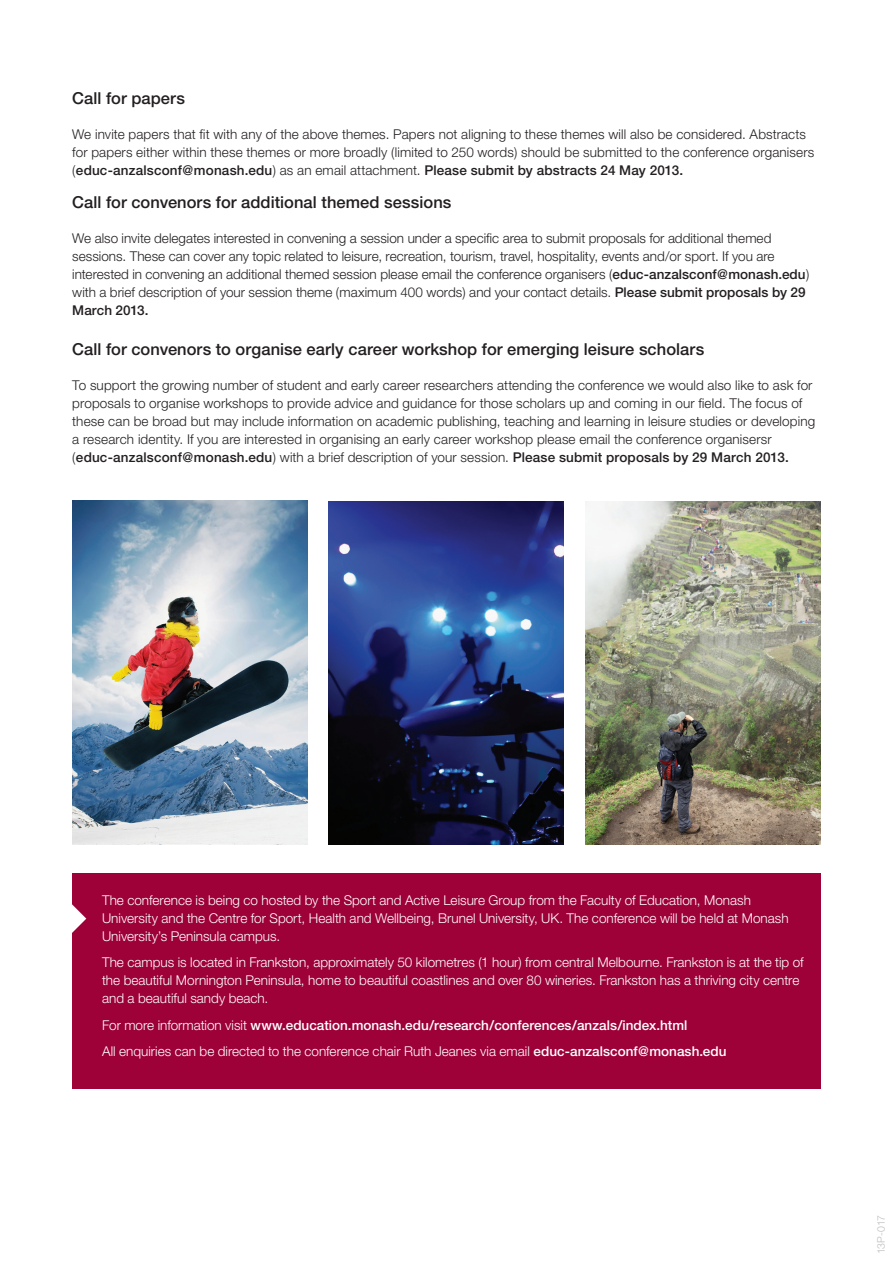
<style>
.page{position:relative;width:893px;height:1263px;background:#fff}
.page>*{position:absolute;margin:0;border:0;box-sizing:border-box;transform-origin:0 0}
.t1{font:500 16.5px "Helvetica Neue";letter-spacing:.005em;color:#231f20}
.t2{font:300 13.5px/18px "Helvetica Neue";letter-spacing:.005em;color:#231f20}
.t3{font:300 13.5px/18px "Helvetica Neue";color:#fff}
.t4{font:500 13.5px/26.5px "Helvetica Neue";color:#fff}
.t5{font:300 10.5px "Helvetica Neue";letter-spacing:-.02em;color:#bcbdc0}
.s1{font-weight:500}
.s2{font-weight:300}
</style>
<div class="page">
<div style="left:72px;top:873px;width:749px;height:216px;background:#9d0138"></div>
<svg style="left:72px;top:904px;width:14px;height:29px"></svg>
<img style="left:72px;top:501px;width:235px;height:343px">
<img style="left:586px;top:501px;width:235px;height:343px">
<img style="left:328px;top:501px;width:235px;height:343px">
<p class="t1" style="left:72px;top:89px;width:114px">Call for papers</p>
<p class="t2" style="left:72px;top:125px;width:743px">We invite papers that fit with any of the above themes. Papers not aligning to these themes will also be considered. Abstracts for papers either within these themes or more broadly (limited to 250 words) should be submitted to the conference organisers (<span class="s1">educ-anzalsconf@monash.edu</span>) as an email attachment. <span class="s1">Please submit by abstracts 24 May 2013.</span></p>
<p class="t1" style="left:72px;top:192px;width:381px">Call for convenors for additional themed sessions</p>
<p class="t2" style="left:72px;top:228px;width:738px">We also invite delegates interested in convening a session under a specific area to submit proposals for additional themed sessions. These can cover any topic related to leisure, recreation, tourism, travel, hospitality, events and/or sport. If you are interested in convening an additional themed session please email the conference organisers (<span class="s1">educ-anzalsconf@monash.edu</span>) with a brief description of your session theme (maximum 400 words) and your contact details. <span class="s1">Please submit proposals by 29<br>March 2013.</span></p>
<p class="t1" style="left:72px;top:340px;width:633px">Call for convenors to organise early career workshop for emerging leisure scholars</p>
<p class="t2" style="left:72px;top:376px;width:744px">To support the growing number of student and early career researchers attending the conference we would also like to ask for proposals to organise workshops to provide advice and guidance for those scholars up and coming in our field. The focus of these can be broad but may include information on academic publishing, teaching and learning in leisure studies or developing a research identity. If you are interested in organising an early career workshop please email the conference organisersr (<span class="s1">educ-anzalsconf@monash.edu</span>) with a brief description of your session. <span class="s1">Please submit proposals by 29 March 2013.</span></p>
<p class="t3" style="left:102px;top:891px;width:688px">The conference is being co hosted by the Sport and Active Leisure Group from the Faculty of Education, Monash<br>University and the Centre for Sport, Health and Wellbeing, Brunel University, UK. The conference will be held at Monash<br>University’s Peninsula campus.</p>
<p class="t3" style="left:102px;top:953px;width:703px">The campus is located in Frankston, approximately 50 kilometres (1 hour) from central Melbourne. Frankston is at the tip of the beautiful Mornington Peninsula, home to beautiful coastlines and over 80 wineries. Frankston has a thriving city centre and a beautiful sandy beach.</p>
<p class="t4" style="left:102px;top:1011px;width:626px"><span class="s2">For more information visit</span> www.education.monash.edu/research/conferences/anzals/index.html<br><span class="s2">All enquiries can be directed to the conference chair Ruth Jeanes via email</span> educ-anzalsconf@monash.edu</p>
<p class="t5" style="left:875px;top:1254px;width:41px;rotate:-90deg">13P-017</p>
</div>
